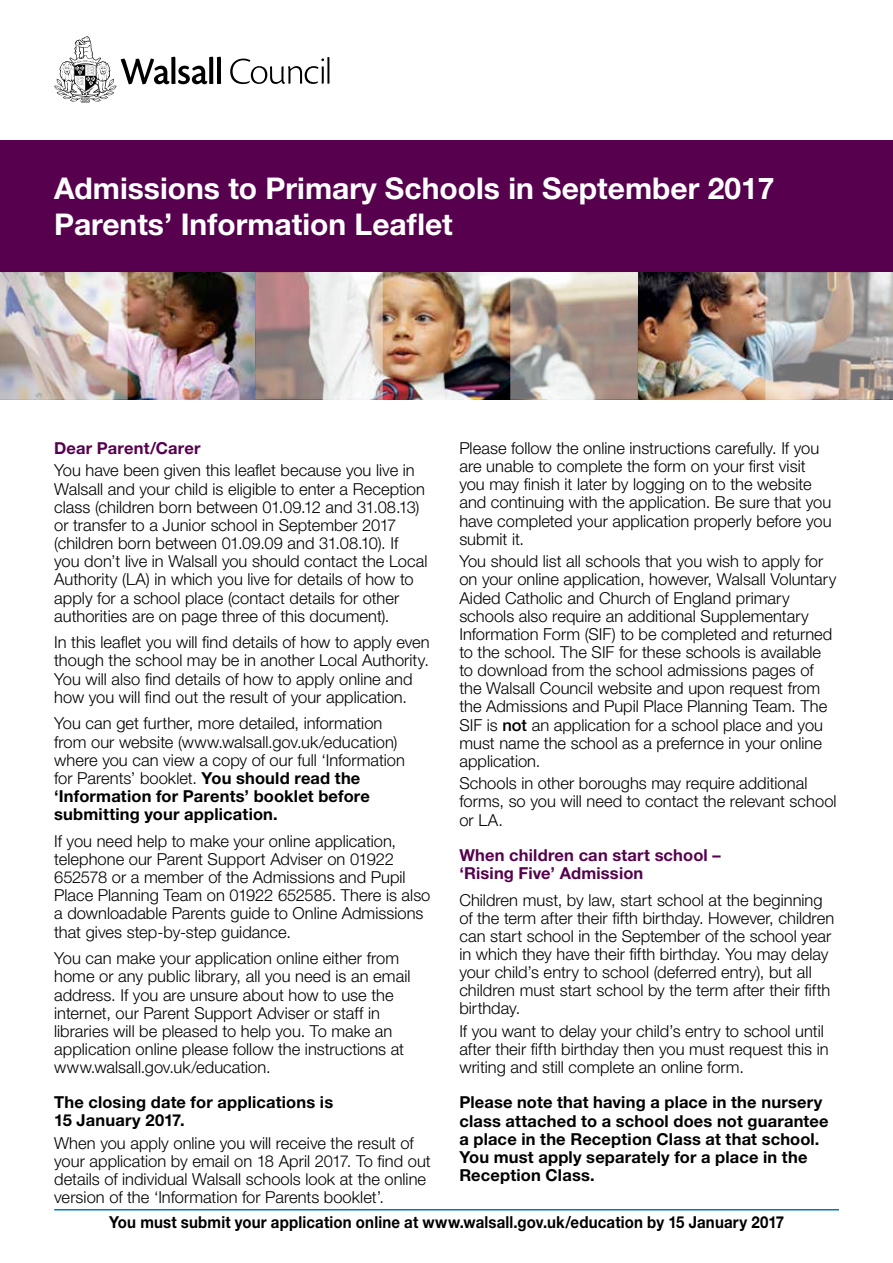
<style>
.page{position:relative;width:893px;height:1263px;background:#fff}
.page>*{position:absolute;margin:0;border:0;box-sizing:border-box;transform-origin:0 0}
.t1{font:700 30px/36px "Helvetica Neue LT Std";color:#fff}
.t2{font:300 16.5px/18.1px "Helvetica Neue LT Std";color:#000}
.t3{font:700 16.5px/18.1px "Helvetica Neue LT Std";letter-spacing:.01em;color:#000}
.t4{font:700 16.5px "Helvetica Neue LT Std";letter-spacing:.01em;color:#000;scale:.91 1}
.t5{font:700 16.5px/18.1px "Helvetica Neue LT Std";letter-spacing:.01em;color:#56004e}
.s1{font-weight:700}
.s2{font-weight:500}
</style>
<div class="page">
<div style="left:0;top:140px;width:893px;height:132px;background:#56004e"></div>
<svg style="left:230px;top:57px;width:100px;height:27px"></svg>
<svg style="left:54px;top:36px;width:167px;height:68px"></svg>
<img style="left:128px;top:272px;width:637px;height:128px">
<svg style="left:765px;top:272px;width:128px;height:128px;background:#afa9a4"></svg>
<svg style="left:0;top:272px;width:128px;height:128px;background:#ccc1bd"></svg>
<svg style="left:255px;top:272px;width:128px;height:128px"></svg>
<svg style="left:510px;top:272px;width:128px;height:128px;background:#b6aaa1"></svg>
<hr style="left:54px;top:1209px;width:785px;height:1px;background:#0076c0">
<h1 class="t1" style="left:54px;top:170px;width:722px">Admissions to Primary Schools in September 2017<br>Parents’ Information Leaflet</h1>
<p class="t5" style="left:54px;top:439px;width:148px">Dear Parent/Carer</p>
<p class="t2" style="left:54px;top:461px;width:375px">You have been given this leaflet because you live in Walsall and your child is eligible to enter a Reception class (children born between 01.09.12 and 31.08.13) or transfer to a Junior school in September 2017 (children born between 01.09.09 and 31.08.10). If you don’t live in Walsall you should contact the Local Authority (LA) in which you live for details of how to apply for a school place (contact details for other authorities are on page three of this document).</p>
<p class="t2" style="left:54px;top:633px;width:377px">In this leaflet you will find details of how to apply even though the school may be in another Local Authority.<br>You will also find details of how to apply online and how you will find out the result of your application.</p>
<p class="t2" style="left:54px;top:714px;width:352px">You can get further, more detailed, information from our website (www.walsall.gov.uk/education) where you can view a copy of our full ‘Information for Parents’ booklet. <span class="s1">You should read the ‘Information for Parents’ booklet before submitting your application.</span></p>
<p class="t2" style="left:54px;top:831px;width:378px">If you need help to make your online application, telephone our Parent Support Adviser on 01922<br>652578 or a member of the Admissions and Pupil Place Planning Team on 01922 652585. There is also a downloadable Parents guide to Online Admissions that gives step-by-step guidance.</p>
<p class="t2" style="left:54px;top:949px;width:358px">You can make your application online either from home or any public library, all you need is an email address. If you are unsure about how to use the internet, our Parent Support Adviser or staff in libraries will be pleased to help you. To make an application online please follow the instructions at www.walsall.gov.uk/education.</p>
<p class="t3" style="left:54px;top:1093px;width:280px">The closing date for applications is<br>15 January 2017.</p>
<p class="t2" style="left:54px;top:1133px;width:378px">When you apply online you will receive the result of your application by email on 18 April 2017. To find out details of individual Walsall schools look at the online version of the ‘Information for Parents booklet’.</p>
<p class="t2" style="left:459px;top:439px;width:374px">Please follow the online instructions carefully. If you are unable to complete the form on your first visit you may finish it later by logging on to the website and continuing with the application. Be sure that you have completed your application properly before you submit it.</p>
<p class="t2" style="left:459px;top:552px;width:378px">You should list all schools that you wish to apply for on your online application, however, Walsall Voluntary Aided Catholic and Church of England primary schools also require an additional Supplementary Information Form (SIF) to be completed and returned to the school. The SIF for these schools is available to download from the school admissions pages of the Walsall Council website and upon request from the Admissions and Pupil Place Planning Team. The SIF is <span class="s2">not</span> an application for a school place and you must name the school as a prefernce in your online application.</p>
<p class="t2" style="left:459px;top:774px;width:379px">Schools in other boroughs may require additional forms, so you will need to contact the relevant school or LA.</p>
<p class="t5" style="left:459px;top:845px;width:263px">When children can start school – ‘Rising Five’ Admission</p>
<p class="t2" style="left:459px;top:890px;width:376px">Children must, by law, start school at the beginning of the term after their fifth birthday. However, children can start school in the September of the school year in which they have their fifth birthday. You may delay your child’s entry to school (deferred entry), but all children must start school by the term after their fifth birthday.</p>
<p class="t2" style="left:459px;top:1021px;width:371px">If you want to delay your child’s entry to school until after their fifth birthday then you must request this in writing and still complete an online form.</p>
<p class="t3" style="left:459px;top:1093px;width:371px">Please note that having a place in the nursery class attached to a school does not guarantee a place in the Reception Class at that school.<br>You must apply separately for a place in the Reception Class.</p>
<p class="t4" style="left:109px;top:1211px;width:743px">You must submit your application online at www.walsall.gov.uk/education by 15 January 2017</p>
</div>
